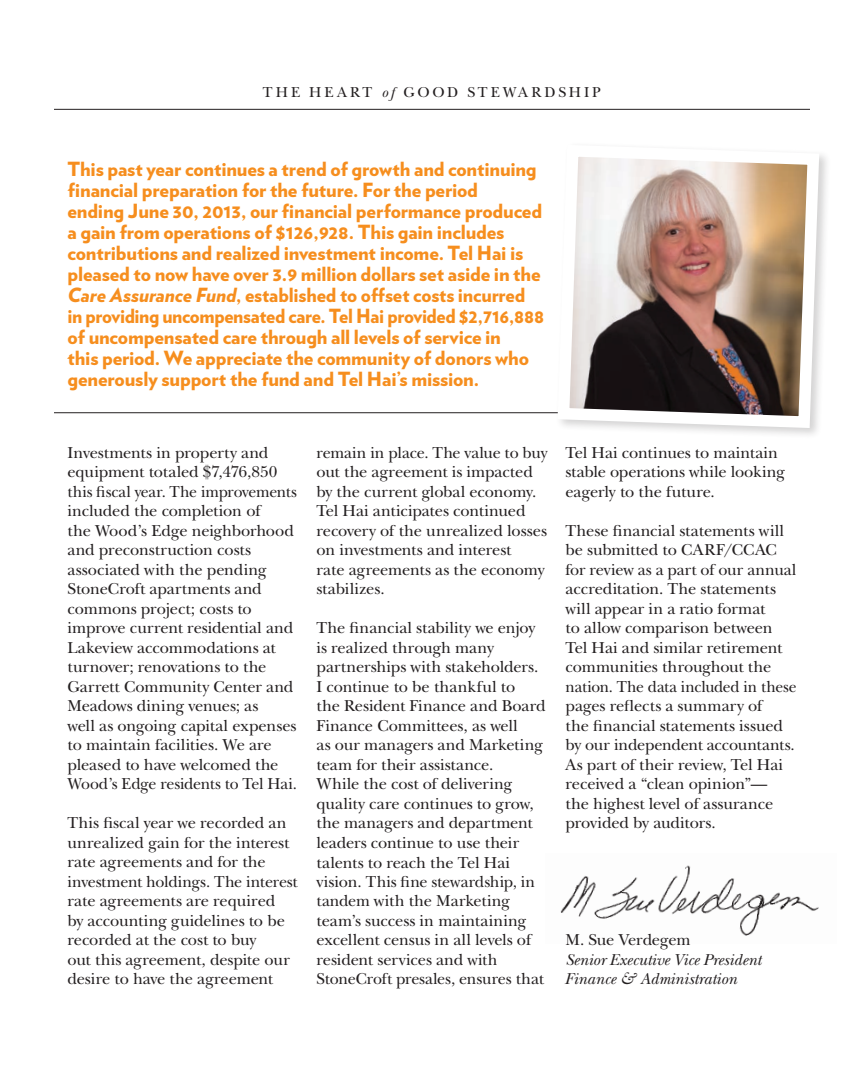
<style>
.page{position:relative;width:864px;height:1080px;background:#fff}
.page>*{position:absolute;margin:0;border:0;box-sizing:border-box;transform-origin:0 0}
.t1{font:900 19.5px/21px "Verlag";letter-spacing:-.01em;color:#f68e1e}
.t2{font:16.5px/19.5px "New Baskerville";letter-spacing:-.005em;color:#231f20}
.t3{font:italic 16.5px/19.5px "New Baskerville";letter-spacing:-.005em;color:#231f20}
.t4{font:15px "New Baskerville";letter-spacing:.195em;color:#231f20}
.s1{font-style:italic}
</style>
<div class="page">
<img style="left:560px;top:865px;width:259px;height:71px">
<hr style="left:54px;top:109px;width:756px;height:1px;background:#231f20">
<hr style="left:54px;top:412px;width:756px;height:1px;background:#231f20">
<img style="left:552px;top:155px;width:273px;height:279px">
<p class="t4" style="left:263px;top:83px;width:340px">THE HEART <span class="s1">of</span> GOOD STEWARDSHIP</p>
<p class="t1" style="left:67px;top:157px;width:478px">This past year continues a trend of growth and continuing financial preparation for the future. For the period<br>ending June 30, 2013, our financial performance produced a gain from operations of $126,928. This gain includes contributions and realized investment income. Tel Hai is pleased to now have over 3.9 million dollars set aside in the <span class="s1">Care Assurance Fund</span>, established to offset costs incurred in providing uncompensated care. Tel Hai provided $2,716,888 of uncompensated care through all levels of service in<br>this period. We appreciate the community of donors who generously support the fund and Tel Hai’s mission.</p>
<p class="t2" style="left:67px;top:443px;width:231px">Investments in property and equipment totaled $7,476,850 this fiscal year. The improvements included the completion of<br>the Wood’s Edge neighborhood and preconstruction costs associated with the pending<br>StoneCroft apartments and commons project; costs to improve current residential and<br>Lakeview accommodations at turnover; renovations to the<br>Garrett Community Center and<br>Meadows dining venues; as<br>well as ongoing capital expenses to maintain facilities. We are pleased to have welcomed the<br>Wood’s Edge residents to Tel Hai.</p>
<p class="t2" style="left:68px;top:813px;width:232px">This fiscal year we recorded an unrealized gain for the interest rate agreements and for the investment holdings. The interest rate agreements are required<br>by accounting guidelines to be recorded at the cost to buy<br>out this agreement, despite our desire to have the agreement</p>
<p class="t2" style="left:316px;top:443px;width:232px">remain in place. The value to buy out the agreement is impacted by the current global economy.<br>Tel Hai anticipates continued recovery of the unrealized losses on investments and interest<br>rate agreements as the economy stabilizes.</p>
<p class="t2" style="left:316px;top:618px;width:231px">The financial stability we enjoy is realized through many partnerships with stakeholders.<br>I continue to be thankful to<br>the Resident Finance and Board<br>Finance Committees, as well<br>as our managers and Marketing team for their assistance.<br>While the cost of delivering quality care continues to grow, the managers and department leaders continue to use their talents to reach the Tel Hai vision. This fine stewardship, in tandem with the Marketing team’s success in maintaining excellent census in all levels of resident services and with<br>StoneCroft presales, ensures that</p>
<p class="t2" style="left:566px;top:443px;width:221px">Tel Hai continues to maintain stable operations while looking eagerly to the future.</p>
<p class="t2" style="left:566px;top:521px;width:233px">These financial statements will be submitted to CARF/CCAC for review as a part of our annual accreditation. The statements will appear in a ratio format<br>to allow comparison between<br>Tel Hai and similar retirement communities throughout the nation. The data included in these pages reflects a summary of<br>the financial statements issued by our independent accountants.<br>As part of their review, Tel Hai received a “clean opinion”—<br>the highest level of assurance provided by auditors.</p>
<p class="t2" style="left:566px;top:930px;width:127px">M. Sue Verdegem</p>
<p class="t3" style="left:566px;top:950px;width:197px">Senior Executive Vice President<br>Finance &amp; Administration</p>
</div>
